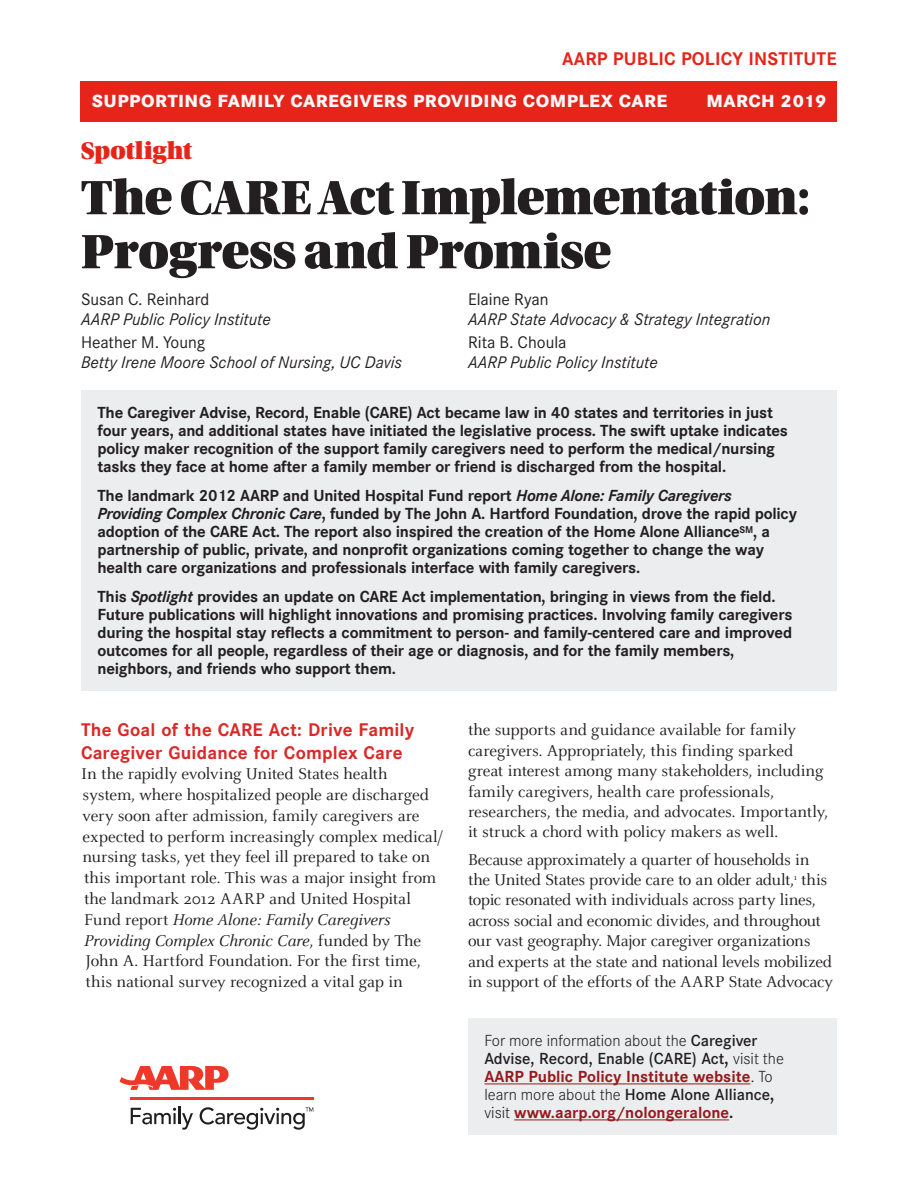
<style>
.page{position:relative;width:918px;height:1188px;background:#fff}
.page>*{position:absolute;margin:0;border:0;box-sizing:border-box;transform-origin:0 0}
.t1{font:51px/54px "Jchpgg Utopia Std Black Headline";letter-spacing:-.01em;color:#231f20}
.t2{font:25.5px "Prbbpy Utopia Std Black Headline";letter-spacing:-.01em;color:#e72419}
.t3{font:700 18px/22.2px "Tbsffb Corporate S";letter-spacing:.01em;color:#da2926}
.t4{font:700 18px "Ntsvcr Corporate S";letter-spacing:.01em;color:#e72419}
.t5{font:17.25px/20.4px "Qtxwvn Celeste Pro";letter-spacing:-.015em;color:#231f20}
.t6{font:800 17.25px "Vjkqsg Corporate S";letter-spacing:.025em;color:#f7f8f9}
.AuthorAffiliation{font:italic 16.5px "Qfnywy Corporate S";color:#231f20}
.Author{font:16.5px "Jnqhrp Corporate S";color:#231f20}
.SummaryBox{font:700 15.75px/18px "Tbsffb Corporate S";letter-spacing:-.015em;color:#231f20}
.SummaryBox-2{font:300 15.75px/18px "Ljbcwn Corporate S";color:#231f20}
.s1{font-family:"Dyycfx Corporate S";font-style:italic}
.s2{font-family:"Ghbtwm Celeste Pro";font-style:italic}
.s3{font-family:"Dwhdnt Corporate S";font-weight:500}
.s4{font-family:"Tbsffb Corporate S";font-weight:700}
.s5{font-family:"Tbsffb Corporate S";font-weight:700;color:#961a1d}
</style>
<div class="page">
<svg style="left:120px;top:1066px;width:109px;height:24px"></svg>
<hr style="left:130px;top:1098px;width:183px;height:2px;background:#ee3829">
<svg style="left:131px;top:1108px;width:45px;height:16px"></svg>
<hr style="left:178px;top:1107px;width:3px;height:17px;background:#211d1e">
<svg style="left:182px;top:1113px;width:11px;height:17px"></svg>
<svg style="left:200px;top:1107px;width:113px;height:23px"></svg>
<div style="left:81px;top:81px;width:756px;height:41px;background:#e72419"></div>
<div style="left:468px;top:1018px;width:369px;height:117px;background:#ebedef"></div>
<hr style="left:484px;top:1084px;width:266px;height:1px;background:#961a1d">
<hr style="left:514px;top:1120px;width:215px;height:1px;background:#961a1d">
<div style="left:81px;top:390px;width:756px;height:300px;background:#ebedef"></div>
<p class="t4" style="left:562px;top:48px;width:276px">AARP PUBLIC POLICY INSTITUTE</p>
<p class="t6" style="left:92px;top:90px;width:577px">SUPPORTING FAMILY CAREGIVERS PROVIDING COMPLEX CARE</p>
<p class="t6" style="left:706px;top:90px;width:121px">MARCH 2019</p>
<h2 class="t2" style="left:81px;top:137px;width:113px">Spotlight</h2>
<h1 class="t1" style="left:81px;top:172px;width:731px">The CARE Act Implementation:<br>Progress and Promise</h1>
<p class="Author" style="left:81px;top:289px;width:130px">Susan C. Reinhard</p>
<p class="AuthorAffiliation" style="left:81px;top:309px;width:191px">AARP Public Policy Institute</p>
<p class="Author" style="left:81px;top:333px;width:126px">Heather M. Young</p>
<p class="AuthorAffiliation" style="left:81px;top:352px;width:323px">Betty Irene Moore School of Nursing, UC Davis</p>
<p class="Author" style="left:468px;top:289px;width:82px">Elaine Ryan</p>
<p class="AuthorAffiliation" style="left:468px;top:309px;width:304px">AARP State Advocacy &amp; Strategy Integration</p>
<p class="Author" style="left:468px;top:333px;width:100px">Rita B. Choula</p>
<p class="AuthorAffiliation" style="left:468px;top:352px;width:191px">AARP Public Policy Institute</p>
<p class="SummaryBox" style="left:98px;top:404px;width:692px">The Caregiver Advise, Record, Enable (CARE) Act became law in 40 states and territories in just four years, and additional states have initiated the legislative process. The swift uptake indicates policy maker recognition of the support family caregivers need to perform the medical/nursing tasks they face at home after a family member or friend is discharged from the hospital.</p>
<p class="SummaryBox" style="left:98px;top:487px;width:701px">The landmark 2012 AARP and United Hospital Fund report <span class="s1">Home Alone: Family Caregivers Providing Complex Chronic Care</span>, funded by The John A. Hartford Foundation, drove the rapid policy adoption of the CARE Act. The report also inspired the creation of the Home Alone Alliance<sup>SM</sup>, a partnership of public, private, and nonprofit organizations coming together to change the way health care organizations and professionals interface with family caregivers.</p>
<p class="SummaryBox" style="left:98px;top:588px;width:697px">This <span class="s1">Spotlight</span> provides an update on CARE Act implementation, bringing in views from the field.<br>Future publications will highlight innovations and promising practices. Involving family caregivers during the hospital stay reflects a commitment to person- and family-centered care and improved outcomes for all people, regardless of their age or diagnosis, and for the family members, neighbors, and friends who support them.</p>
<h2 class="t3" style="left:81px;top:719px;width:335px">The Goal of the CARE Act: Drive Family<br>Caregiver Guidance for Complex Care</h2>
<p class="t5" style="left:81px;top:763px;width:363px">In the rapidly evolving United States health system, where hospitalized people are discharged very soon after admission, family caregivers are expected to perform increasingly complex medical/ nursing tasks, yet they feel ill prepared to take on this important role. This was a major insight from the landmark 2012 AARP and United Hospital Fund report <span class="s2">Home Alone: Family Caregivers Providing Complex Chronic Care</span>, funded by The John A. Hartford Foundation. For the first time, this national survey recognized a vital gap in</p>
<p class="t5" style="left:468px;top:720px;width:361px">the supports and guidance available for family caregivers. Appropriately, this finding sparked great interest among many stakeholders, including family caregivers, health care professionals, researchers, the media, and advocates. Importantly, it struck a chord with policy makers as well.</p>
<p class="t5" style="left:468px;top:849px;width:366px">Because approximately a quarter of households in the United States provide care to an older adult,<sup>1</sup> this topic resonated with individuals across party lines, across social and economic divides, and throughout our vast geography. Major caregiver organizations and experts at the state and national levels mobilized in support of the efforts of the AARP State Advocacy</p>
<p class="SummaryBox-2" style="left:484px;top:1032px;width:301px">For more information about the <span class="s3">Caregiver Advise, Record, Enable (CARE) Act</span><span class="s4">,</span> visit the <span class="s5">AARP Public Policy Institute website</span>. To learn more about the <span class="s3">Home Alone Alliance</span><span class="s4">, </span>visit <span class="s5">www.aarp.org/nolongeralone</span><span class="s4">.</span></p>
</div>
